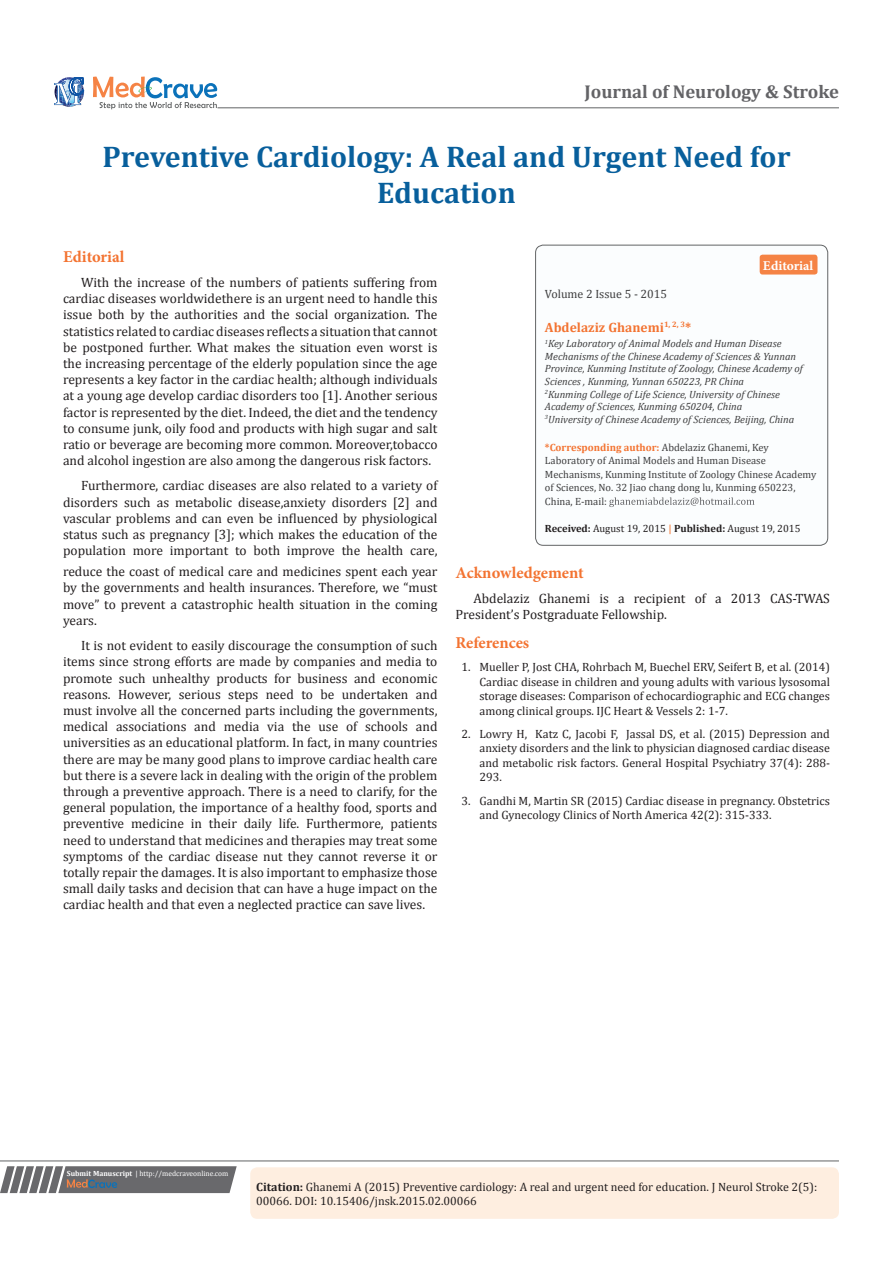
<style>
.page{position:relative;width:893px;height:1263px;background:#fff}
.page>*{position:absolute;margin:0;border:0;box-sizing:border-box;transform-origin:0 0}
.t1{font:700 30px/36px "Cambria";color:#085f9c;text-align:center}
.t2{font:700 18.6px "Cambria";color:#636366}
.t3{font:700 16.5px "Minion Pro";color:#f37331}
.t4{font:13.5px/16.2px "Cambria";color:#231f20;text-align:justify}
.t5{font:700 13.5px "Cambria";color:#f37331}
.t6{font:700 13.5px "Minion Pro";color:#fff}
.Citation{font:12px/14.4px "Cambria";color:#231f20;text-align:justify}
.t7{font:12px "Cambria";color:#3e3e3f}
.t8{font:italic 10.5px/12.6px "Cambria";color:#3e3e3f}
.t9{font:10.5px/13.5px "Cambria";color:#3e3e3f}
.t10{font:10.5px "Cambria";color:#231f20}
.t11{font:7.5px "Cambria";color:#fff}
.s1{font-weight:700;color:#f37331}
.s2{font-weight:700}
.s3{font-weight:700;color:#f58345}
</style>
<div class="page">
<svg style="left:54px;top:77px;width:30px;height:30px"></svg>
<svg style="left:93px;top:77px;width:124px;height:32px"></svg>
<div style="left:536px;top:245px;width:292px;height:300px;background:#fbfdfe;border-radius:8px"></div>
<svg style="left:609px;top:497px;width:145px;height:10px"></svg>
<div style="left:535px;top:245px;width:293px;height:301px;border:1px solid #626465;border-radius:8px"></div>
<svg style="left:0;top:1166px;width:237px;height:27px;background:#78787a"></svg>
<hr style="left:0;top:1161px;width:839px;height:1px;background:#626465">
<hr style="left:218px;top:108px;width:621px;height:1px;background:#626465">
<div style="left:760px;top:255px;width:57px;height:20px;background:#f58345;border-radius:3px"></div>
<div style="left:250px;top:1167px;width:589px;height:52px;background:#feeee0;border-radius:7px"></div>
<p class="t2" style="left:584px;top:79px;width:256px">Journal of Neurology &amp; Stroke</p>
<p class="t1" style="left:102px;top:138px;width:689px">Preventive Cardiology: A Real and Urgent Need for<br>Education</p>
<p class="t3" style="left:63px;top:245px;width:63px">Editorial</p>
<p class="t4" style="left:63px;top:274px;width:376px;text-indent:18px">With the increase of the numbers of patients suffering from cardiac diseases worldwidethere is an urgent need to handle this issue both by the authorities and the social organization. The statistics related to cardiac diseases reflects a situation that cannot be postponed further. What makes the situation even worst is the increasing percentage of the elderly population since the age represents a key factor in the cardiac health; although individuals at a young age develop cardiac disorders too [1]. Another serious factor is represented by the diet. Indeed, the diet and the tendency to consume junk, oily food and products with high sugar and salt ratio or beverage are becoming more common. Moreover,tobacco and alcohol ingestion are also among the dangerous risk factors.</p>
<p class="t4" style="left:63px;top:478px;width:376px;text-indent:18px">Furthermore, cardiac diseases are also related to a variety of disorders such as metabolic disease,anxiety disorders [2] and vascular problems and can even be influenced by physiological status such as pregnancy [3]; which makes the education of the population more important to both improve the health care,</p>
<p class="t4" style="left:63px;top:563px;width:376px">reduce the coast of medical care and medicines spent each year by the governments and health insurances. Therefore, we “must move” to prevent a catastrophic health situation in the coming years.</p>
<p class="t4" style="left:63px;top:637px;width:376px;text-indent:18px">It is not evident to easily discourage the consumption of such items since strong efforts are made by companies and media to promote such unhealthy products for business and economic reasons. However, serious steps need to be undertaken and must involve all the concerned parts including the governments, medical associations and media via the use of schools and universities as an educational platform. In fact, in many countries there are may be many good plans to improve cardiac health care but there is a severe lack in dealing with the origin of the problem through a preventive approach. There is a need to clarify, for the general population, the importance of a healthy food, sports and preventive medicine in their daily life. Furthermore, patients need to understand that medicines and therapies may treat some symptoms of the cardiac disease nut they cannot reverse it or totally repair the damages. It is also important to emphasize those small daily tasks and decision that can have a huge impact on the cardiac health and that even a neglected practice can save lives.</p>
<p class="t6" style="left:763px;top:256px;width:52px">Editorial</p>
<p class="t7" style="left:545px;top:287px;width:124px">Volume 2 Issue 5 - 2015</p>
<p class="t5" style="left:545px;top:317px;width:148px">Abdelaziz Ghanemi<sup>1,</sup> <sup>2,</sup> <sup>3</sup>*</p>
<p class="t8" style="left:545px;top:337px;width:259px"><sup>1</sup>Key Laboratory of Animal Models and Human Disease Mechanisms of the Chinese Academy of Sciences &amp; Yunnan Province, Kunming Institute of Zoology, Chinese Academy of Sciences , Kunming, Yunnan 650223, PR China</p>
<p class="t8" style="left:545px;top:387px;width:237px"><sup>2</sup>Kunming College of Life Science, University of Chinese<br>Academy of Sciences, Kunming 650204, China</p>
<p class="t8" style="left:545px;top:412px;width:251px"><sup>3</sup>University of Chinese Academy of Sciences, Beijing, China</p>
<p class="t9" style="left:545px;top:440px;width:273px"><span class="s1">*Corresponding author:</span> Abdelaziz Ghanemi, Key Laboratory of Animal Models and Human Disease Mechanisms, Kunming Institute of Zoology Chinese Academy of Sciences, No. 32 Jiao chang dong lu, Kunming 650223, China, E-mail:</p>
<p class="t10" style="left:545px;top:522px;width:257px"><span class="s2">Received:</span> August 19, 2015 <span class="s3">|</span> <span class="s2">Published:</span> August 19, 2015</p>
<p class="t3" style="left:455px;top:561px;width:130px">Acknowledgement</p>
<p class="t4" style="left:455px;top:590px;width:376px;text-indent:18px">Abdelaziz Ghanemi is a recipient of a 2013 CAS-TWAS<br>President’s Postgraduate Fellowship.</p>
<p class="t3" style="left:455px;top:631px;width:75px">References</p>
<p class="Citation" style="left:479px;top:660px;width:352px;text-indent:-18px">1. Mueller P, Jost CHA, Rohrbach M, Buechel ERV, Seifert B, et al. (2014)<br>Cardiac disease in children and young adults with various lysosomal storage diseases: Comparison of echocardiographic and ECG changes among clinical groups. IJC Heart &amp; Vessels 2: 1-7.</p>
<p class="Citation" style="left:479px;top:727px;width:352px;text-indent:-18px">2. Lowry H, Katz C, Jacobi F, Jassal DS, et al. (2015) Depression and anxiety disorders and the link to physician diagnosed cardiac disease and metabolic risk factors. General Hospital Psychiatry 37(4): 288- 293.</p>
<p class="Citation" style="left:479px;top:793px;width:352px;text-indent:-18px">3. Gandhi M, Martin SR (2015) Cardiac disease in pregnancy. Obstetrics and Gynecology Clinics of North America 42(2): 315-333.</p>
<p class="t11" style="left:67px;top:1169px;width:163px"><span class="s2">Submit Manuscript</span> | http://medcraveonline.com</p>
<p class="Citation" style="left:256px;top:1179px;width:562px"><span class="s2">Citation:</span> Ghanemi A (2015) Preventive cardiology: A real and urgent need for education. J Neurol Stroke 2(5):<br>00066. DOI: 10.15406/jnsk.2015.02.00066</p>
</div>
